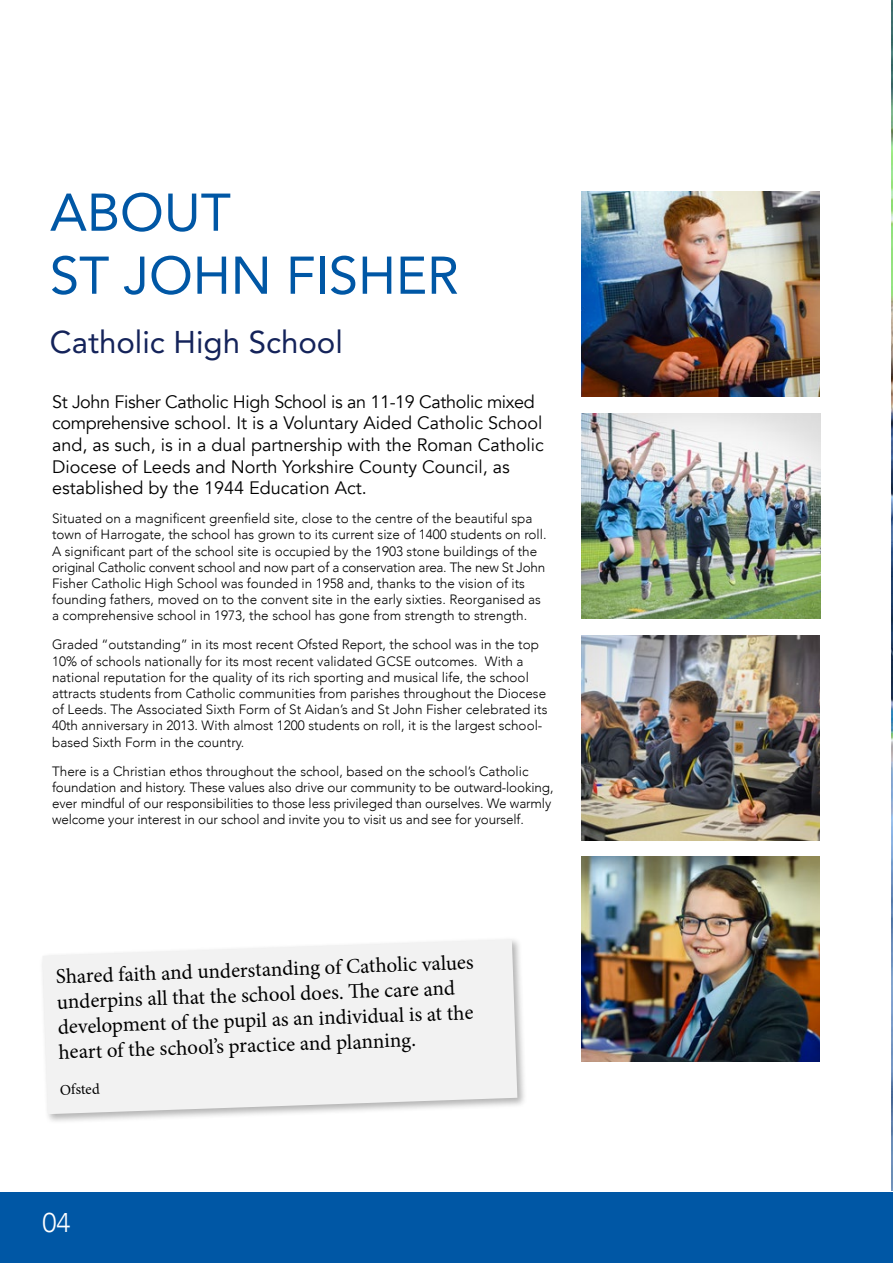
<style>
.page{position:relative;width:893px;height:1263px;background:#fff}
.page>*{position:absolute;margin:0;border:0;box-sizing:border-box;transform-origin:0 0}
.t1{font:52.5px/63px "Avenir LT";color:#0057a5}
.t2{font:31.2px "Avenir LT";color:#14235a}
.t3{font:300 27px "Avenir";color:#fff}
.t4{font:21px/25.2px "Minion Pro";color:#000}
.t5{font:18px/21.6px "Avenir";color:#000}
.t6{font:15px "Minion Pro";color:#000}
.t7{font:300 13.5px/16.2px "Avenir";color:#000}
</style>
<div class="page">
<div style="left:0;top:1192px;width:893px;height:71px;background:#0057a5"></div>
<img style="left:581px;top:191px;width:239px;height:205px">
<img style="left:581px;top:857px;width:239px;height:205px">
<img style="left:582px;top:414px;width:239px;height:204px">
<img style="left:581px;top:636px;width:239px;height:204px">
<div style="left:39px;top:936px;width:488px;height:188px;background:#000;opacity:.3"></div>
<svg style="left:43px;top:939px;width:474px;height:175px;fill:#f2f2f2"></svg>
<img style="left:891px;top:0;width:2px;height:1191px">
<h1 class="t1" style="left:50px;top:181px;width:411px">ABOUT<br>ST JOHN FISHER</h1>
<h2 class="t2" style="left:50px;top:324px;width:294px">Catholic High School</h2>
<p class="t5" style="left:52px;top:391px;width:493px">St John Fisher Catholic High School is an 11-19 Catholic mixed comprehensive school. It is a Voluntary Aided Catholic School and, as such, is in a dual partnership with the Roman Catholic Diocese of Leeds and North Yorkshire County Council, as established by the 1944 Education Act.</p>
<p class="t7" style="left:52px;top:510px;width:496px">Situated on a magnificent greenfield site, close to the centre of the beautiful spa town of Harrogate, the school has grown to its current size of 1400 students on roll.<br>A significant part of the school site is occupied by the 1903 stone buildings of the original Catholic convent school and now part of a conservation area. The new St John Fisher Catholic High School was founded in 1958 and, thanks to the vision of its founding fathers, moved on to the convent site in the early sixties. Reorganised as a comprehensive school in 1973, the school has gone from strength to strength.</p>
<p class="t7" style="left:52px;top:637px;width:497px">Graded “outstanding” in its most recent Ofsted Report, the school was in the top 10% of schools nationally for its most recent validated GCSE outcomes. With a national reputation for the quality of its rich sporting and musical life, the school attracts students from Catholic communities from parishes throughout the Diocese of Leeds. The Associated Sixth Form of St Aidan’s and St John Fisher celebrated its 40th anniversary in 2013. With almost 1200 students on roll, it is the largest school&shy;based Sixth Form in the country.</p>
<p class="t7" style="left:52px;top:763px;width:503px">There is a Christian ethos throughout the school, based on the school’s Catholic foundation and history. These values also drive our community to be outward-looking, ever mindful of our responsibilities to those less privileged than ourselves. We warmly welcome your interest in our school and invite you to visit us and see for yourself.</p>
<h3 class="t4" style="left:56px;top:964px;width:419px;rotate:-2deg">Shared faith and understanding of Catholic values underpins all that the school does. Th e care and development of the pupil as an individual is at the heart of the school’s practice and planning.</h3>
<p class="t6" style="left:60px;top:1080px;width:41px;rotate:-2deg">Ofsted</p>
<h3 class="t3" style="left:43px;top:1206px;width:30px">04</h3>
</div>
